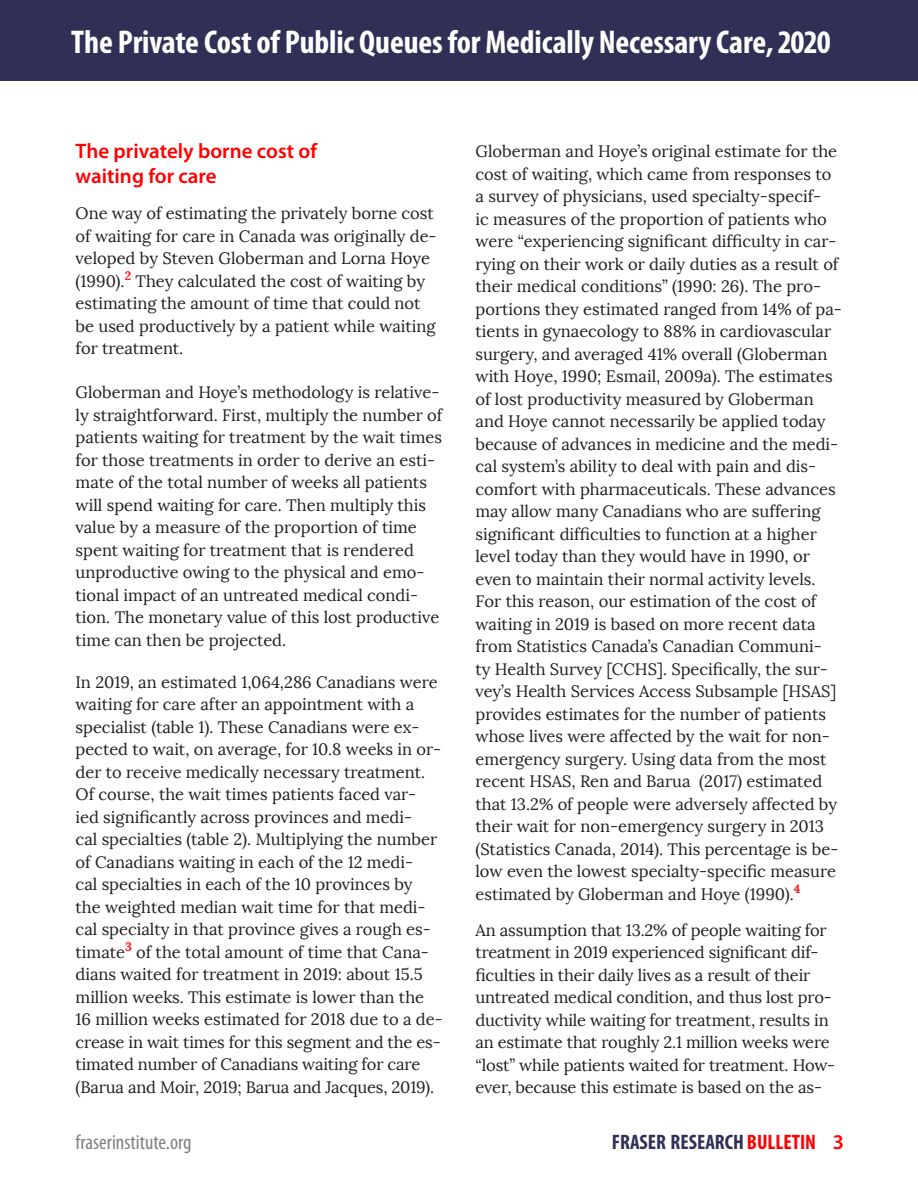
<style>
.page{position:relative;width:918px;height:1188px;background:#fff}
.page>*{position:absolute;margin:0;border:0;box-sizing:border-box;transform-origin:0 0}
.t1{font:700 condensed 33px "Myriad Pro";letter-spacing:-.005em;color:#fff}
.Head_2{font:600 21px/25.5px "Myriad Pro";color:#f00}
.t2{font:700 condensed 21px "Myriad Pro";color:#303057}
.t3{font:condensed 21px "Myriad Pro";color:#828080}
.t4{font:16.5px/22.5px "Lora";color:#231f20}
.s1{color:#f00}
.s2{font-weight:600;font-stretch:normal;color:#f00}
</style>
<div class="page">
<div style="left:0;top:0;width:918px;height:81px;background:#303057"></div>
<h1 class="t1" style="left:71px;top:21px;width:761px">The Private Cost of Public Queues for Medically Necessary Care, 2020</h1>
<p class="Head_2" style="left:76px;top:137px;width:243px">The privately borne cost of waiting for care</p>
<p class="t4" style="left:76px;top:202px;width:363px">One way of estimating the privately borne cost of waiting for care in Canada was originally de&shy;veloped by Steven Globerman and Lorna Hoye (1990).<sup>2</sup> They calculated the cost of waiting by estimating the amount of time that could not be used productively by a patient while waiting for treatment.</p>
<p class="t4" style="left:76px;top:382px;width:368px">Globerman and Hoye’s methodology is relative&shy;ly straightforward. First, multiply the number of patients waiting for treatment by the wait times for those treatments in order to derive an esti&shy;mate of the total number of weeks all patients will spend waiting for care. Then multiply this value by a measure of the proportion of time spent waiting for treatment that is rendered unproductive owing to the physical and emo&shy;tional impact of an untreated medical condi&shy;tion. The monetary value of this lost productive time can then be projected.</p>
<p class="t4" style="left:76px;top:671px;width:369px">In 2019, an estimated 1,064,286 Canadians were waiting for care after an appointment with a specialist (table 1). These Canadians were ex&shy;pected to wait, on average, for 10.8 weeks in or&shy;der to receive medically necessary treatment.<br>Of course, the wait times patients faced var&shy;ied significantly across provinces and medi-<br>cal specialties (table 2). Multiplying the number of Canadians waiting in each of the 12 medi-<br>cal specialties in each of the 10 provinces by<br>the weighted median wait time for that medi&shy;cal specialty in that province gives a rough es&shy;timate<sup>3</sup> of the total amount of time that Cana&shy;dians waited for treatment in 2019: about 15.5 million weeks. This estimate is lower than the 16 million weeks estimated for 2018 due to a de&shy;crease in wait times for this segment and the es&shy;timated number of Canadians waiting for care (Barua and Moir, 2019; Barua and Jacques, 2019).</p>
<p class="t4" style="left:475px;top:141px;width:368px">Globerman and Hoye’s original estimate for the cost of waiting, which came from responses to a survey of physicians, used specialty-specif-<br>ic measures of the proportion of patients who were “experiencing significant difficulty in car&shy;rying on their work or daily duties as a result of their medical conditions” (1990: 26). The pro&shy;portions they estimated ranged from 14% of pa&shy;tients in gynaecology to 88% in cardiovascular surgery, and averaged 41% overall (Globerman with Hoye, 1990; Esmail, 2009a). The estimates of lost productivity measured by Globerman and Hoye cannot necessarily be applied today because of advances in medicine and the medi&shy;cal system’s ability to deal with pain and dis&shy;comfort with pharmaceuticals. These advances may allow many Canadians who are suffering significant difficulties to function at a higher level today than they would have in 1990, or even to maintain their normal activity levels.<br>For this reason, our estimation of the cost of waiting in 2019 is based on more recent data from Statistics Canada’s Canadian Communi-<br>ty Health Survey [CCHS]. Specifically, the sur&shy;vey’s Health Services Access Subsample [HSAS] provides estimates for the number of patients whose lives were affected by the wait for non&shy;emergency surgery. Using data from the most recent HSAS, Ren and Barua (2017) estimated that 13.2% of people were adversely affected by their wait for non-emergency surgery in 2013 (Statistics Canada, 2014). This percentage is be&shy;low even the lowest specialty-specific measure estimated by Globerman and Hoye (1990).<sup>4</sup></p>
<p class="t4" style="left:475px;top:919px;width:361px">An assumption that 13.2% of people waiting for treatment in 2019 experienced significant dif&shy;ficulties in their daily lives as a result of their untreated medical condition, and thus lost pro&shy;ductivity while waiting for treatment, results in an estimate that roughly 2.1 million weeks were “lost” while patients waited for treatment. How&shy;ever, because this estimate is based on the as-</p>
<p class="t3" style="left:76px;top:1129px;width:117px">fraserinstitute.org</p>
<p class="t2" style="left:612px;top:1129px;width:233px">FRASER RESEARCH <span class="s1">BULLETIN</span> <span class="s2">3</span></p>
</div>
